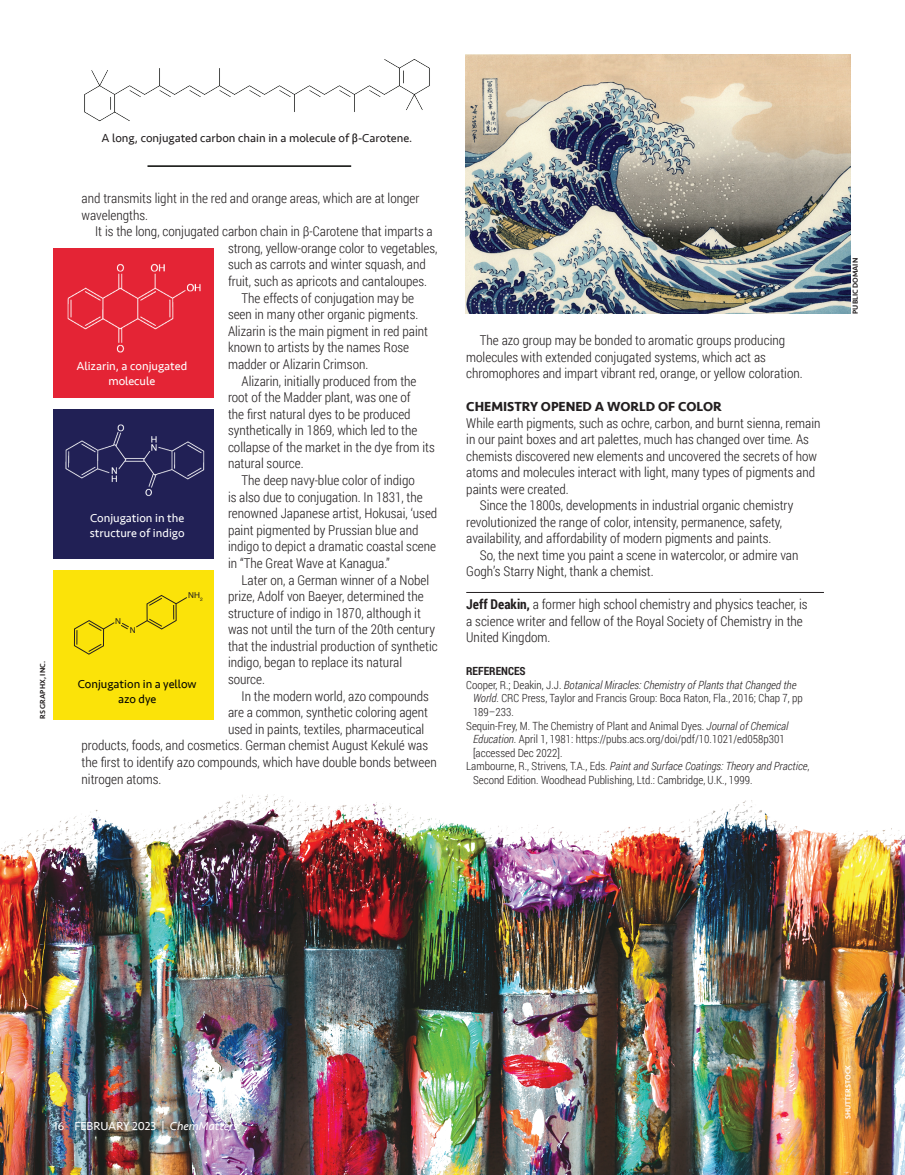
<style>
.page{position:relative;width:905px;height:1175px;background:#fff}
.page>*{position:absolute;margin:0;border:0;box-sizing:border-box;transform-origin:0 0}
.t1{font:300 13.5px/16.5px "Roboto Condensed";color:#231f20}
.t2{font:700 13.5px "Seravek";color:#231f20}
.t3{font:12px/15px "Seravek";color:#fff;text-align:center}
.t4{font:12px "Seravek";color:#231f20}
.t5{font:12px/15px "Seravek";color:#040503;text-align:center}
.t6{font:300 11.25px "Roboto Condensed";color:#231f20}
.t7{font:italic 300 11.25px "Roboto Condensed";color:#231f20}
.t8{font:700 11.25px "Roboto Condensed";color:#231f20}
.t9{font:8.1px "Helvetica";color:#231f20}
.t10{font:500 7.5px "Seravek";color:#231f20}
.t11{font:500 7.5px "Seravek";color:#fff}
.s1{font-family:"Roboto Condensed"}
.s2{color:#1e1f22}
.s3{font-weight:700}
.s4{font-style:normal}
.s5{font-style:italic}
</style>
<div class="page">
<img style="left:0;top:795px;width:904px;height:379px">
<hr style="left:466px;top:592px;width:358px;height:1px;background:#231f20">
<img style="left:84px;top:59px;width:346px;height:63px">
<div style="left:53px;top:249px;width:161px;height:149px;background:#e42435"></div>
<img style="left:67px;top:264px;width:134px;height:89px">
<div style="left:53px;top:409px;width:161px;height:149px;background:#212055"></div>
<img style="left:65px;top:425px;width:140px;height:71px">
<div style="left:53px;top:570px;width:161px;height:149px;background:#fbe309"></div>
<svg style="left:74px;top:620px;width:55px;height:35px"></svg>
<svg style="left:136px;top:595px;width:51px;height:34px"></svg>
<img style="left:465px;top:54px;width:385px;height:260px">
<hr style="left:147px;top:165px;width:204px;height:2px;background:#040503">
<p class="t10" style="left:38px;top:719px;width:59px;rotate:-90deg">RS GRAPHX, INC.</p>
<p class="t4" style="left:101px;top:129px;width:312px">A long, conjugated carbon chain in a molecule of <span class="s1">β</span>-Carotene.</p>
<p class="t1" style="left:82px;top:189px;width:339px">and transmits light in the red and orange areas, which are at longer wavelengths.</p>
<p class="t1" style="left:95px;top:223px;width:339px">It is the long, conjugated carbon chain in β-Carotene that imparts a</p>
<p class="t1" style="left:228px;top:239px;width:211px">strong, yellow-orange color to vegetables,</p>
<p class="t1" style="left:228px;top:256px;width:199px">such as carrots and winter squash, and</p>
<p class="t1" style="left:228px;top:272px;width:200px">fruit, such as apricots and cantaloupes.</p>
<p class="t1" style="left:241px;top:289px;width:174px">The effects of conjugation may be</p>
<p class="t1" style="left:228px;top:306px;width:192px">seen in many other organic pigments.</p>
<p class="t1" style="left:228px;top:322px;width:202px">Alizarin is the main pigment in red paint</p>
<p class="t1" style="left:228px;top:339px;width:182px">known to artists by the names Rose</p>
<p class="t1" style="left:228px;top:355px;width:142px">madder or Alizarin Crimson.</p>
<p class="t1" style="left:241px;top:372px;width:176px">Alizarin, initially produced from the</p>
<p class="t1" style="left:228px;top:388px;width:184px">root of the Madder plant, was one of</p>
<p class="t1" style="left:228px;top:405px;width:184px">the first natural dyes to be produced</p>
<p class="t1" style="left:228px;top:422px;width:191px">synthetically in 1869, which led to the</p>
<p class="t1" style="left:228px;top:438px;width:208px">collapse of the market in the dye from its</p>
<p class="t1" style="left:228px;top:455px;width:77px">natural source.</p>
<p class="t1" style="left:241px;top:471px;width:175px">The deep navy-blue color of indigo</p>
<p class="t1" style="left:228px;top:488px;width:196px">is also due to conjugation. In 1831, the</p>
<p class="t1" style="left:228px;top:504px;width:211px">renowned Japanese artist, Hokusai, ‘used</p>
<p class="t1" style="left:228px;top:521px;width:192px">paint pigmented by Prussian blue and</p>
<p class="t1" style="left:228px;top:538px;width:210px">indigo to depict a dramatic coastal scene</p>
<p class="t1" style="left:228px;top:554px;width:163px">in “The Great Wave at Kanagua.”</p>
<p class="t1" style="left:241px;top:571px;width:189px">Later on, a German winner of a Nobel</p>
<p class="t1" style="left:228px;top:587px;width:197px">prize, Adolf von Baeyer, determined the</p>
<p class="t1" style="left:228px;top:604px;width:194px">structure of indigo in 1870, although it</p>
<p class="t1" style="left:228px;top:621px;width:208px">was not until the turn of the 20th century</p>
<p class="t1" style="left:228px;top:637px;width:211px">that the industrial production of synthetic</p>
<p class="t1" style="left:228px;top:654px;width:176px">indigo, began to replace its natural</p>
<p class="t1" style="left:228px;top:670px;width:39px">source.</p>
<p class="t1" style="left:241px;top:687px;width:189px">In the modern world, azo compounds</p>
<p class="t1" style="left:228px;top:703px;width:202px">are a common, synthetic coloring agent</p>
<p class="t1" style="left:228px;top:720px;width:198px">used in paints, textiles, pharmaceutical</p>
<p class="t1" style="left:82px;top:737px;width:348px">products, foods, and cosmetics. German chemist August Kekulé was</p>
<p class="t1" style="left:82px;top:753px;width:357px">the first to identify azo compounds, which have double bonds between</p>
<p class="t1" style="left:82px;top:770px;width:81px">nitrogen atoms.</p>
<p class="t3" style="left:76px;top:358px;width:112px">Alizarin, a conjugated molecule</p>
<p class="t3" style="left:90px;top:511px;width:96px;text-align:left">Conjugation in the structure of indigo</p>
<p class="t9" style="left:188px;top:589px;width:16px">NH<sub>2</sub></p>
<p class="t9" style="left:115px;top:615px;width:7px">N</p>
<p class="t9" style="left:130px;top:624px;width:7px">N</p>
<p class="t5" style="left:78px;top:676px;width:120px">Conjugation in a yellow azo dye</p>
<p class="t1" style="left:466px;top:331px;width:338px;text-indent:14px">The azo group may be bonded to aromatic groups producing molecules with extended conjugated systems, which act as chromophores and impart vibrant red, orange, or yellow coloration.</p>
<p class="t2" style="left:466px;top:396px;width:257px">CHEMISTRY OPENED A WORLD OF COLOR</p>
<p class="t1" style="left:466px;top:414px;width:356px">While earth pigments, such as ochre, carbon, and burnt sienna, remain</p>
<p class="t1" style="left:466px;top:430px;width:344px">in our paint boxes and art palettes, much has changed over time. As</p>
<p class="t1" style="left:466px;top:447px;width:352px">chemists discovered new elements and uncovered the secrets of how</p>
<p class="t1" style="left:466px;top:463px;width:350px">atoms and molecules interact with light, many types of pigments and</p>
<p class="t1" style="left:466px;top:480px;width:104px">paints were created.</p>
<p class="t1" style="left:480px;top:496px;width:315px">Since the 1800s, <span class="s2">developments</span> in industrial organic chemistry</p>
<p class="t1" style="left:466px;top:513px;width:317px">revolutionized the range of color, intensity, permanence, safety,</p>
<p class="t1" style="left:466px;top:530px;width:306px">availability, and affordability of modern pigments and paints.</p>
<p class="t1" style="left:480px;top:546px;width:320px">So, the next time you paint a scene in watercolor, or admire van</p>
<p class="t1" style="left:466px;top:563px;width:189px">Gogh’s Starry Night, thank a chemist.</p>
<p class="t1" style="left:466px;top:596px;width:343px"><span class="s3">Jeff Deakin,</span> a former high school chemistry and physics teacher, is a science writer and fellow of the Royal Society of Chemistry in the<br>United Kingdom.</p>
<p class="t8" style="left:466px;top:663px;width:61px">REFERENCES</p>
<p class="t7" style="left:466px;top:677px;width:332px"><span class="s4">Cooper, R.; Deakin, J.J.</span> Botanical Miracles: Chemistry of Plants that Changed the</p>
<p class="t6" style="left:473px;top:690px;width:331px"><span class="s5">World</span>. CRC Press, Taylor and Francis Group: Boca Raton, Fla., 2016; Chap 7, pp</p>
<p class="t6" style="left:473px;top:704px;width:42px">189–233.</p>
<p class="t6" style="left:466px;top:717px;width:323px">Sequin-Frey, M. The Chemistry of Plant and Animal Dyes. <span class="s5">Journal of Chemical</span></p>
<p class="t6" style="left:473px;top:731px;width:313px"><span class="s5">Education</span>. April 1, 1981: https://pubs.acs.org/doi/pdf/10.1021/ed058p301</p>
<p class="t6" style="left:473px;top:744px;width:91px">[accessed Dec 2022].</p>
<p class="t7" style="left:466px;top:758px;width:345px"><span class="s4">Lambourne, R., Strivens, T.A., Eds.</span> Paint and Surface Coatings: Theory and Practice<span class="s4">,</span></p>
<p class="t6" style="left:473px;top:771px;width:281px">Second Edition. Woodhead Publishing, Ltd.: Cambridge, U.K., 1999.</p>
<p class="t10" style="left:850px;top:314px;width:57px;rotate:-90deg">PUBLIC DOMAIN</p>
<p class="t3" style="left:53px;top:1118px;width:186px">16 FEBRUARY 2023 | <span class="s5">ChemMatters</span></p>
<p class="t11" style="left:843px;top:1119px;width:55px;rotate:-90deg">SHUTTERSTOCK</p>
</div>
